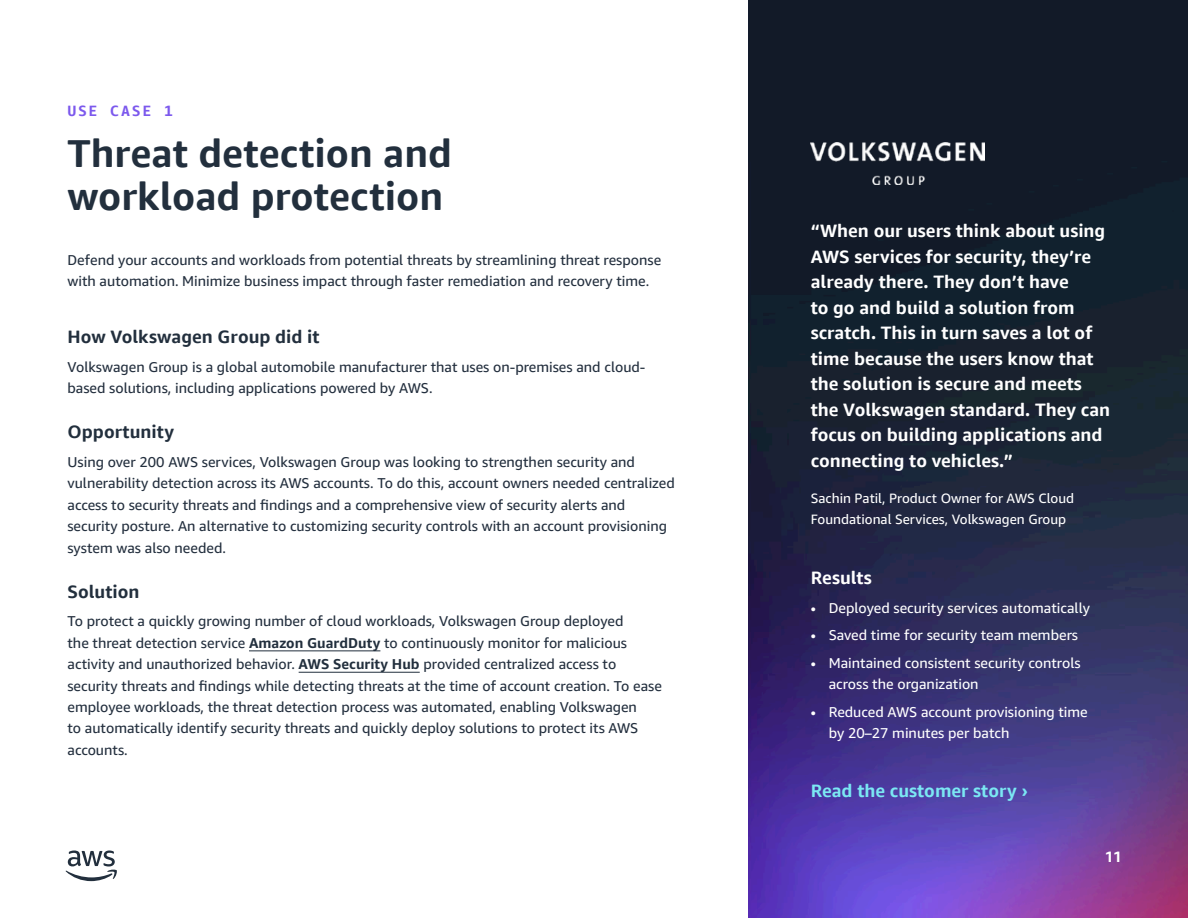
<style>
.page{position:relative;width:1188px;height:918px;background:#fff}
.page>*{position:absolute;margin:0;border:0;box-sizing:border-box;transform-origin:0 0}
.t1{font:700 39px/43.5px "Amazon Ember Display";color:#222f3d}
.t2{font:700 18px/25.5px "Amazon Ember Display";color:#fff}
.t3{font:700 18px "Amazon Ember Display";color:#222f3d}
.t4{font:700 18px "Amazon Ember Display";color:#7be8f3}
.t5{font:700 15px "Amazon Ember Mono";letter-spacing:.115em;color:#7c59ed}
.t6{font:700 15px "Amazon Ember";color:#fff}
.t7{font:14.25px/21.3px "Amazon Ember";color:#232f3e}
.t8{font:14.25px/21.3px "Amazon Ember";color:#fff}
.t9{font:13.5px/21.3px "Amazon Ember";color:#fff}
.s1{font-weight:700;color:#222f3d}
</style>
<div class="page">
<img style="left:748px;top:0;width:440px;height:918px">
<hr style="left:249px;top:651px;width:131px;height:1px;background:#222f3d">
<hr style="left:299px;top:672px;width:121px;height:1px;background:#222f3d">
<img style="left:811px;top:142px;width:173px;height:42px">
<svg style="left:65px;top:851px;width:52px;height:30px"></svg>
<p class="t5" style="left:68px;top:101px;width:107px">USE CASE 1</p>
<h1 class="t1" style="left:68px;top:132px;width:386px">Threat detection and workload protection</h1>
<p class="t7" style="left:68px;top:249px;width:595px">Defend your accounts and workloads from potential threats by streamlining threat response with automation. Minimize business impact through faster remediation and recovery time.</p>
<p class="t3" style="left:68px;top:325px;width:254px">How Volkswagen Group did it</p>
<p class="t7" style="left:68px;top:356px;width:580px">Volkswagen Group is a global automobile manufacturer that uses on-premises and cloud&shy;based solutions, including applications powered by AWS.</p>
<p class="t3" style="left:68px;top:421px;width:108px">Opportunity</p>
<p class="t7" style="left:68px;top:452px;width:609px">Using over 200 AWS services, Volkswagen Group was looking to strengthen security and vulnerability detection across its AWS accounts. To do this, account owners needed centralized access to security threats and findings and a comprehensive view of security alerts and security posture. An alternative to customizing security controls with an account provisioning system was also needed.</p>
<p class="t3" style="left:68px;top:580px;width:73px">Solution</p>
<p class="t7" style="left:68px;top:611px;width:596px">To protect a quickly growing number of cloud workloads, Volkswagen Group deployed<br>the threat detection service <span class="s1">Amazon GuardDuty</span> to continuously monitor for malicious activity and unauthorized behavior. <span class="s1">AWS Security Hub</span> provided centralized access to security threats and findings while detecting threats at the time of account creation. To ease employee workloads, the threat detection process was automated, enabling Volkswagen<br>to automatically identify security threats and quickly deploy solutions to protect its AWS accounts.</p>
<p class="t2" style="left:811px;top:218px;width:301px">“When our users think about using<br>AWS services for security, they’re already there. They don’t have<br>to go and build a solution from scratch. This in turn saves a lot of time because the users know that the solution is secure and meets the Volkswagen standard. They can focus on building applications and connecting to vehicles.”</p>
<p class="t9" style="left:811px;top:488px;width:265px">Sachin Patil, Product Owner for AWS Cloud<br>Foundational Services, Volkswagen Group</p>
<p class="t2" style="left:811px;top:565px;width:63px">Results</p>
<p class="t8" style="left:811px;top:597px;width:281px">• Deployed security services automatically</p>
<p class="t8" style="left:811px;top:625px;width:269px">• Saved time for security team members</p>
<p class="t8" style="left:829px;top:652px;width:253px;text-indent:-18px">• Maintained consistent security controls across the organization</p>
<p class="t8" style="left:829px;top:701px;width:261px;text-indent:-18px">• Reduced AWS account provisioning time by 20–27 minutes per batch</p>
<p class="t4" style="left:811px;top:779px;width:219px">Read the customer story ›</p>
<p class="t6" style="left:1105px;top:846px;width:19px">11</p>
</div>
